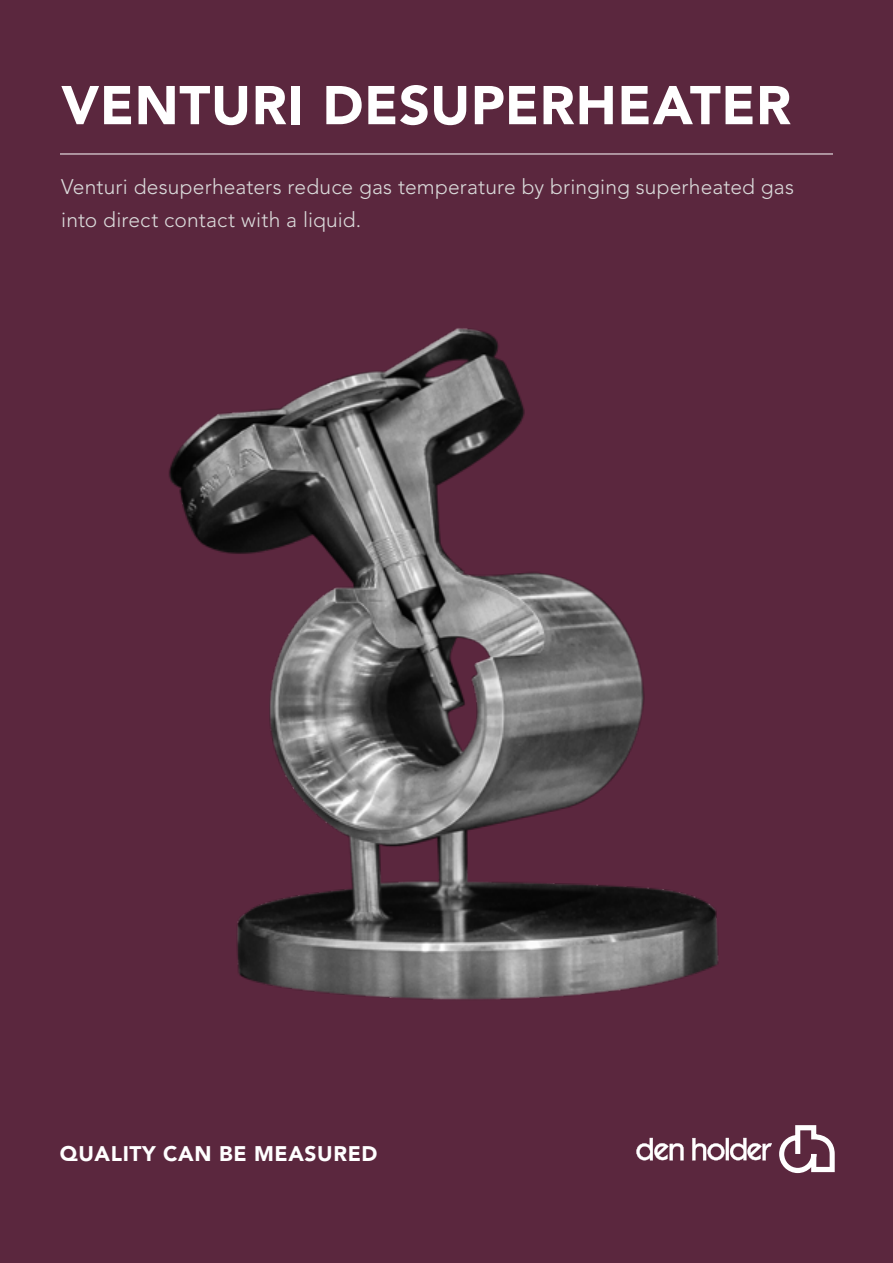
<style>
.page{position:relative;width:893px;height:1263px;background:#5b273e}
.page>*{position:absolute;margin:0;border:0;box-sizing:border-box;transform-origin:0 0}
.t1{font:900 54px "Avenir LT Std";letter-spacing:.015em;color:#fff}
.t2{font:300 21px/32.4px "Avenir LT Std";letter-spacing:.01em;color:#dadada}
.t3{font:900 21px "Avenir LT Std";letter-spacing:.03em;color:#fff}
</style>
<div class="page">
<svg style="left:779px;top:1125px;width:56px;height:48px"></svg>
<svg style="left:636px;top:1138px;width:48px;height:23px"></svg>
<svg style="left:692px;top:1138px;width:80px;height:23px"></svg>
<hr style="left:60px;top:154px;width:773px;height:1px;background:#fff">
<img style="left:169px;top:328px;width:549px;height:672px">
<h1 class="t1" style="left:61px;top:73px;width:731px">VENTURI DESUPERHEATER</h1>
<p class="t2" style="left:61px;top:171px;width:734px">Venturi desuperheaters reduce gas temperature by bringing superheated gas into direct contact with a liquid.</p>
<p class="t3" style="left:60px;top:1141px;width:319px">QUALITY CAN BE MEASURED</p>
</div>
